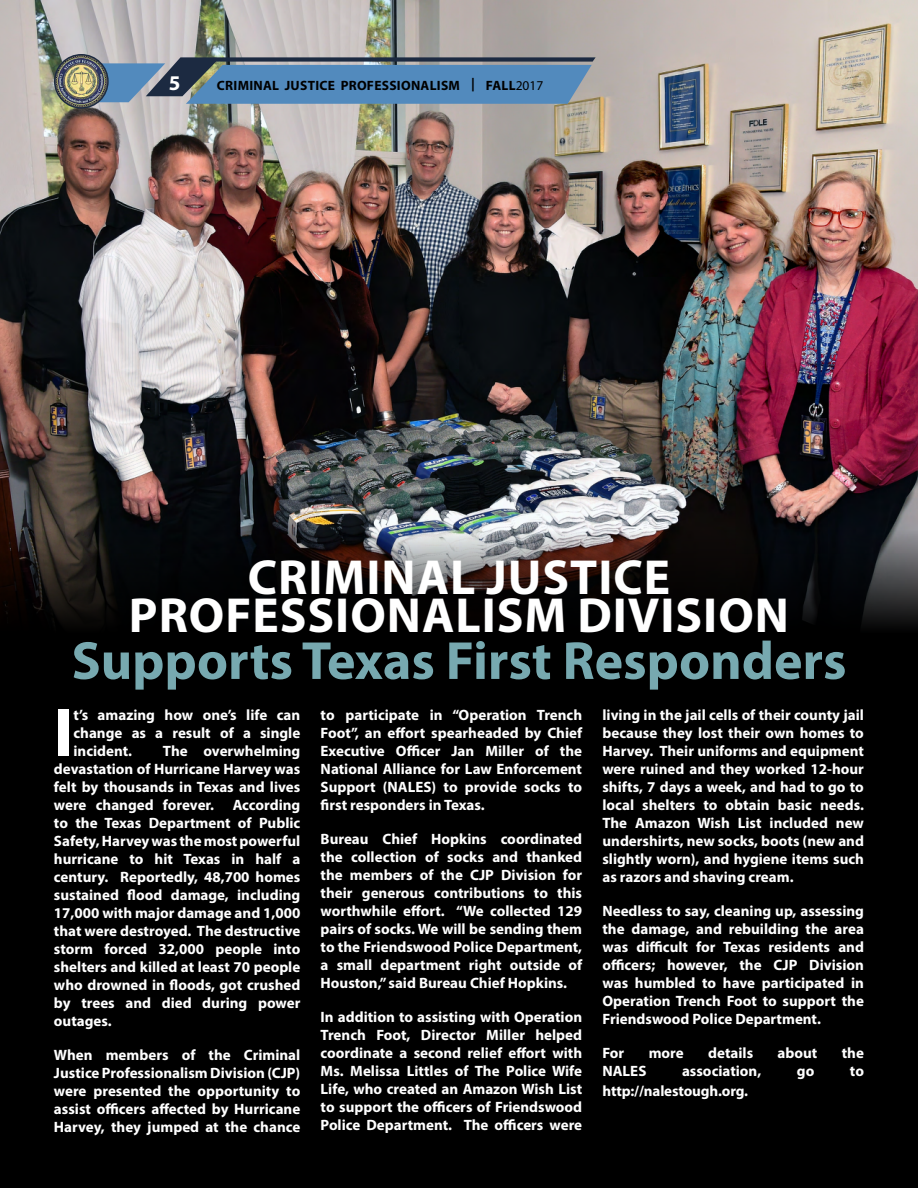
<style>
.page{position:relative;width:918px;height:1188px;background:#fff}
.page>*{position:absolute;margin:0;border:0;box-sizing:border-box;transform-origin:0 0}
.t1{font:700 68.4px "Myriad Pro";color:#fff}
.t2{font:700 54px "Myriad Pro";color:#77a9b0}
.t3{font:700 49.5px/37.5px "Myriad Pro";letter-spacing:.02em;color:#fff;text-align:center}
.t4{font:700 21px "Myriad Pro";color:#fff}
.t5{font:700 15px/18px "Myriad Pro";color:#fff;text-align:justify}
.t6{font:700 13.5px "Myriad Pro";letter-spacing:.02em;color:#000}
.s1{font-weight:400}
</style>
<div class="page">
<div style="left:0;top:1px;width:918px;height:1186px;background:#000"></div>
<img style="left:0;top:0;width:918px;height:626px">
<svg style="left:93px;top:57px;width:503px;height:47px;background:#5b84a9"></svg>
<img style="left:55px;top:55px;width:53px;height:53px;border-radius:27px">
<div style="left:54px;top:54px;width:55px;height:55px;border:2px solid #1c2a41;border-radius:50%"></div>
<h3 class="t4" style="left:169px;top:69px;width:13px">5</h3>
<p class="t6" style="left:217px;top:76px;width:328px">CRIMINAL JUSTICE PROFESSIONALISM | FALL<span class="s1">2017</span></p>
<h3 class="t3" style="left:129px;top:557px;width:662px">CRIMINAL JUSTICE<br>PROFESSIONALISM DIVISION</h3>
<h2 class="t2" style="left:72px;top:626px;width:776px">Supports Texas First Responders</h2>
<p class="t5" style="left:321px;top:705px;width:263px">to participate in “Operation Trench Foot”, an effort spearheaded by Chief Executive Officer Jan Miller of the National Alliance for Law Enforcement Support (NALES) to provide socks to first responders in Texas.</p>
<p class="t5" style="left:321px;top:829px;width:263px">Bureau Chief Hopkins coordinated the collection of socks and thanked the members of the CJP Division for their generous contributions to this worthwhile effort. “We collected 129 pairs of socks. We will be sending them to the Friendswood Police Department, a small department right outside of Houston,” said Bureau Chief Hopkins.</p>
<p class="t5" style="left:321px;top:1008px;width:263px">In addition to assisting with Operation Trench Foot, Director Miller helped coordinate a second relief effort with Ms. Melissa Littles of The Police Wife Life, who created an Amazon Wish List to support the officers of Friendswood Police Department. The officers were</p>
<h1 class="t1" style="left:54px;top:688px;width:21px">I</h1>
<p class="t5" style="left:73px;top:705px;width:228px">t’s amazing how one’s life can change as a result of a single incident.</p>
<p class="t5" style="left:602px;top:705px;width:263px">living in the jail cells of their county jail because they lost their own homes to Harvey. Their uniforms and equipment were ruined and they worked 12-hour shifts, 7 days a week, and had to go to local shelters to obtain basic needs.<br>The Amazon Wish List included new undershirts, new socks, boots (new and slightly worn), and hygiene items such as razors and shaving cream.</p>
<p class="t5" style="left:602px;top:901px;width:263px">Needless to say, cleaning up, assessing the damage, and rebuilding the area was difficult for Texas residents and officers; however, the CJP Division was humbled to have participated in Operation Trench Foot to support the Friendswood Police Department.</p>
<p class="t5" style="left:602px;top:1044px;width:23px">For</p>
<p class="t5" style="left:649px;top:1044px;width:37px">more</p>
<p class="t5" style="left:708px;top:1044px;width:47px">details</p>
<p class="t5" style="left:778px;top:1044px;width:41px">about</p>
<p class="t5" style="left:842px;top:1044px;width:24px">the</p>
<p class="t5" style="left:602px;top:1062px;width:45px">NALES</p>
<p class="t5" style="left:682px;top:1062px;width:81px">association,</p>
<p class="t5" style="left:797px;top:1062px;width:19px">go</p>
<p class="t5" style="left:850px;top:1062px;width:16px">to</p>
<p class="t5" style="left:602px;top:1081px;width:147px">http://nalestough.org.</p>
<p class="t5" style="left:54px;top:741px;width:248px;text-indent:109px">The overwhelming devastation of Hurricane Harvey was felt by thousands in Texas and lives were changed forever. According to the Texas Department of Public Safety, Harvey was the most powerful hurricane to hit Texas in half a century. Reportedly, 48,700 homes sustained flood damage, including 17,000 with major damage and 1,000 that were destroyed. The destructive storm forced 32,000 people into shelters and killed at least 70 people who drowned in floods, got crushed by trees and died during power outages.</p>
<p class="t5" style="left:54px;top:1045px;width:248px">When members of the Criminal Justice Professionalism Division (CJP) were presented the opportunity to assist officers affected by Hurricane Harvey, they jumped at the chance</p>
</div>
